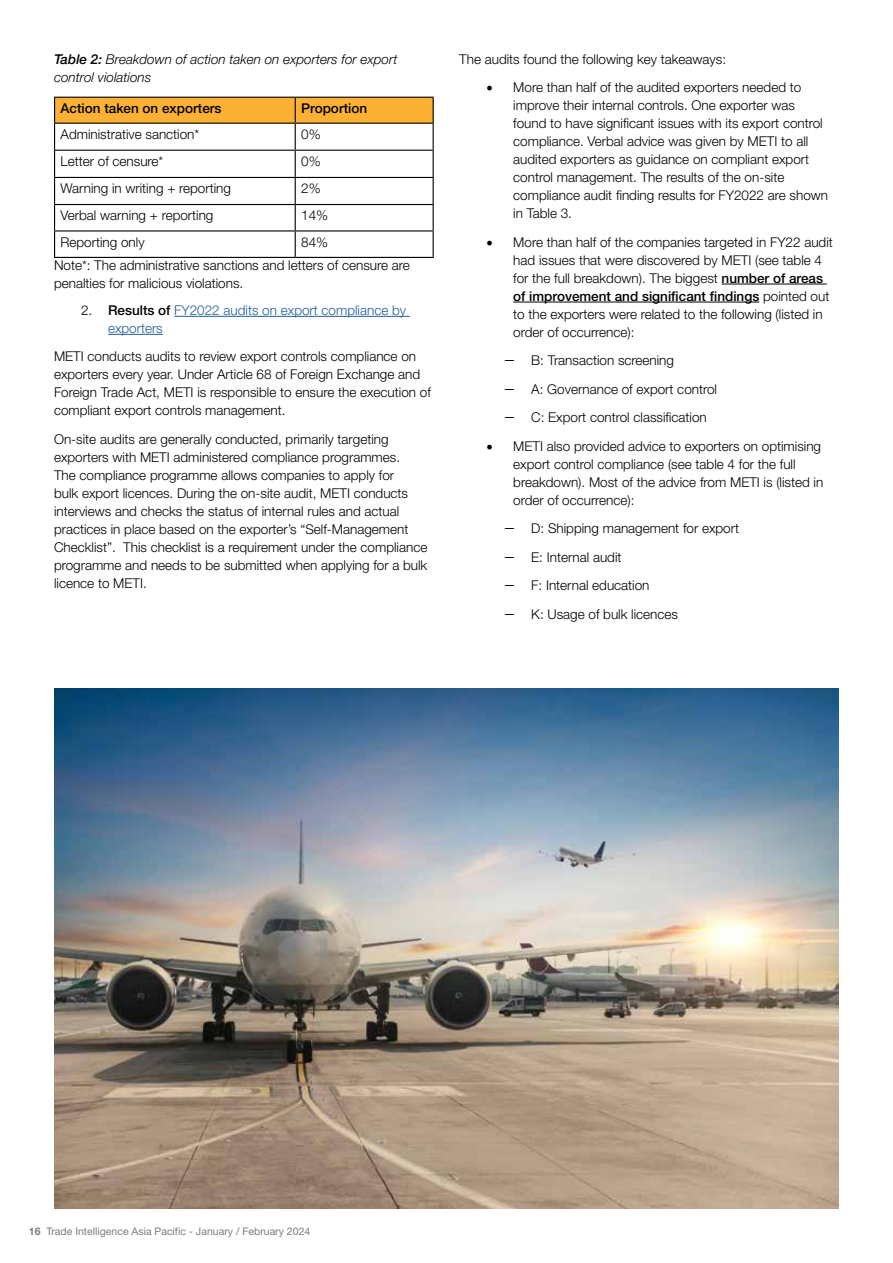
<style>
.page{position:relative;width:893px;height:1263px;background:#fff}
.page>*{position:absolute;margin:0;border:0;box-sizing:border-box;transform-origin:0 0}
.t1{font:300 13.5px/18px "Helvetica Neue LT Std";color:#000}
.t2{font:italic 300 13.5px/18px "Helvetica Neue LT Pro";color:#000}
.t3{font:300 13.5px/18px "Helvetica Neue LT Std";color:#215e9e}
.t4{font:500 13.5px "Helvetica Neue LT Std";color:#000}
.t5{font:10.5px "Helvetica Neue LT Std";color:#7c7d7d}
.s1{font-weight:500}
.s2{color:#000}
.s3{font-weight:500;color:#000}
.s4{font-family:"Minion Pro";font-weight:400;font-size:18px}
.s5{font-size:18px}
.s6{font-weight:700}
</style>
<div class="page">
<hr style="left:174px;top:316px;width:236px;height:1px;background:#215e9e">
<hr style="left:108px;top:334px;width:55px;height:1px;background:#215e9e">
<svg style="left:54px;top:97px;width:380px;height:160px"></svg>
<hr style="left:54px;top:257px;width:241px;height:1px;background:#000">
<hr style="left:295px;top:257px;width:139px;height:1px;background:#000">
<hr style="left:722px;top:284px;width:105px;height:1px;background:#000">
<hr style="left:513px;top:302px;width:246px;height:1px;background:#000">
<img style="left:54px;top:688px;width:785px;height:521px">
<p class="t2" style="left:54px;top:50px;width:345px"><span class="s1">Table 2:</span> Breakdown of action taken on exporters for export control violations</p>
<p class="t4" style="left:61px;top:100px;width:163px">Action taken on exporters</p>
<p class="t4" style="left:301px;top:100px;width:68px">Proportion</p>
<p class="t1" style="left:61px;top:125px;width:140px">Administrative sanction*</p>
<p class="t1" style="left:301px;top:125px;width:21px">0%</p>
<p class="t1" style="left:61px;top:152px;width:104px">Letter of censure*</p>
<p class="t1" style="left:301px;top:152px;width:21px">0%</p>
<p class="t1" style="left:61px;top:179px;width:172px">Warning in writing + reporting</p>
<p class="t1" style="left:301px;top:179px;width:21px">2%</p>
<p class="t1" style="left:61px;top:206px;width:154px">Verbal warning + reporting</p>
<p class="t1" style="left:301px;top:206px;width:29px">14%</p>
<p class="t1" style="left:61px;top:232px;width:86px">Reporting only</p>
<p class="t1" style="left:54px;top:230px;width:357px;line-height:23.4px;text-indent:247px">84%<br>Note*: The administrative sanctions and letters of censure are</p>
<p class="t1" style="left:54px;top:274px;width:191px">penalties for malicious violations.</p>
<p class="t3" style="left:108px;top:301px;width:300px;text-indent:-27px"><span class="s2">2.</span> <span class="s3">Results of</span> FY2022 audits on export compliance by exporters</p>
<p class="t1" style="left:54px;top:347px;width:378px">METI conducts audits to review export controls compliance on exporters every year. Under Article 68 of Foreign Exchange and Foreign Trade Act, METI is responsible to ensure the execution of compliant export controls management.</p>
<p class="t1" style="left:54px;top:430px;width:375px">On-site audits are generally conducted, primarily targeting exporters with METI administered compliance programmes.<br>The compliance programme allows companies to apply for<br>bulk export licences. During the on-site audit, METI conducts interviews and checks the status of internal rules and actual practices in place based on the exporter’s “Self-Management Checklist”. This checklist is a requirement under the compliance programme and needs to be submitted when applying for a bulk licence to METI.</p>
<p class="t1" style="left:459px;top:50px;width:268px">The audits found the following key takeaways:</p>
<p class="t1" style="left:513px;top:78px;width:316px;text-indent:-27px"><span class="s4">•</span> More than half of the audited exporters needed to improve their internal controls. One exporter was found to have significant issues with its export control compliance. Verbal advice was given by METI to all audited exporters as guidance on compliant export control management. The results of the on-site compliance audit finding results for FY2022 are shown in Table 3.</p>
<p class="t1" style="left:513px;top:233px;width:321px;text-indent:-27px"><span class="s4">•</span> More than half of the companies targeted in FY22 audit had issues that were discovered by METI (see table 4 for the full breakdown). The biggest <span class="s1">number of areas of improvement and significant findings</span> pointed out to the exporters were related to the following (listed in order of occurrence):</p>
<p class="t1" style="left:504px;top:346px;width:214px;line-height:28.5px"><span class="s5">−</span> B: Transaction screening<br><span class="s5">−</span> A: Governance of export control <span class="s5">−</span> C: Export control classification</p>
<p class="t1" style="left:513px;top:437px;width:312px;text-indent:-27px"><span class="s4">•</span> METI also provided advice to exporters on optimising export control compliance (see table 4 for the full breakdown). Most of the advice from METI is (listed in order of occurrence):</p>
<p class="t1" style="left:504px;top:514px;width:236px;line-height:28.5px"><span class="s5">−</span> D: Shipping management for export <span class="s5">−</span> E: Internal audit<br><span class="s5">−</span> F: Internal education<br><span class="s5">−</span> K: Usage of bulk licences</p>
<p class="t5" style="left:29px;top:1225px;width:283px"><span class="s6">16</span> Trade Intelligence Asia Pacific - January / February 2024</p>
</div>
